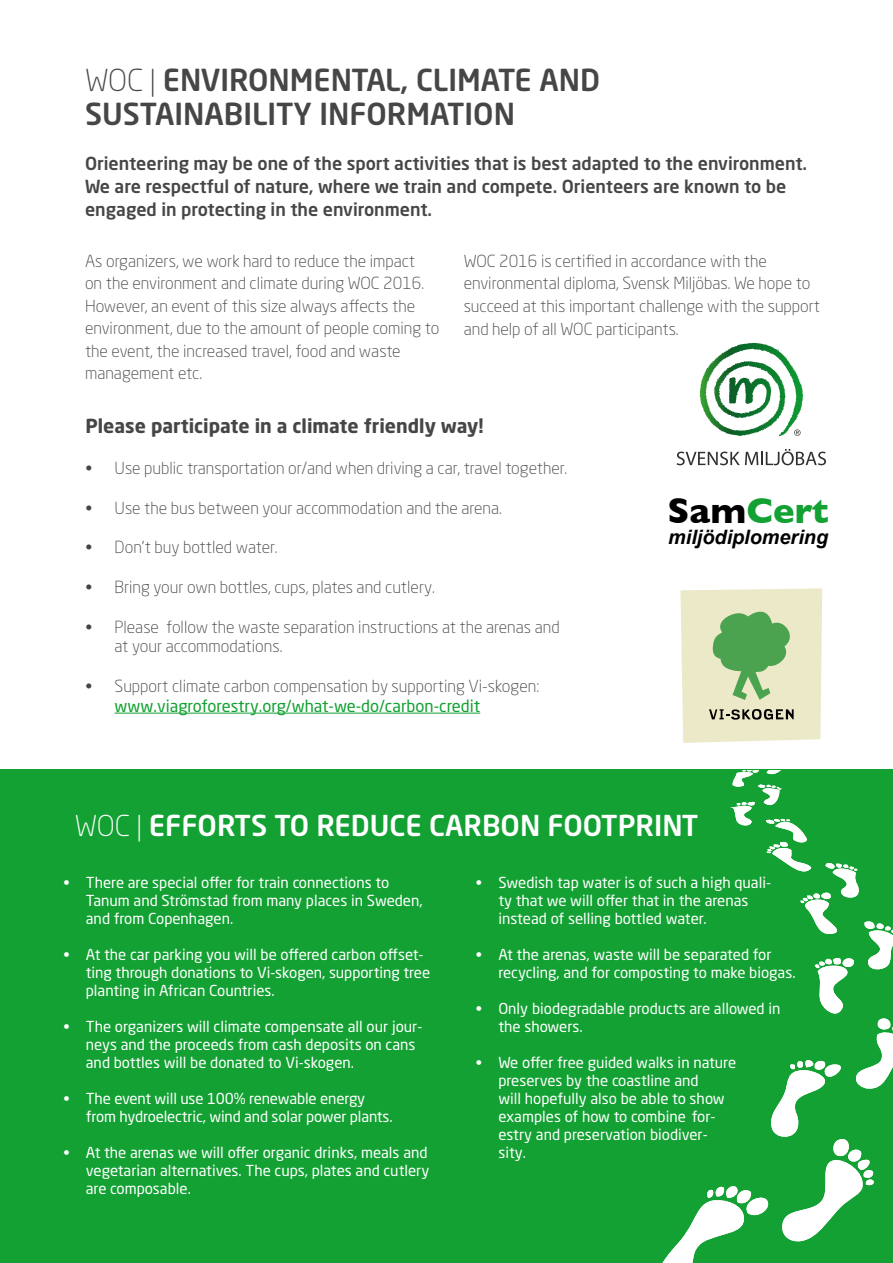
<style>
.page{position:relative;width:893px;height:1263px;background:#fff}
.page>*{position:absolute;margin:0;border:0;box-sizing:border-box;transform-origin:0 0}
.t1{font:700 36.15px "Gill Sans";color:#12a132}
.t2{font:500 30px/34.5px "Neo Sans Std";color:#454645}
.t3{font:500 28.5px "Neo Sans Std";color:#fff}
.t4{font:italic 700 19.8px "Arial";color:#000}
.t5{font:700 19.05px "Neo Sans Std";color:#454645}
.t6{font:500 17.85px/23px "Neo Sans Std";color:#454645}
.t7{font:300 16.5px/22.5px "Neo Sans Std";color:#454645}
.t8{font:16.5px "Neo Sans Std";color:#12a132}
.t9{font:15px/18px "Neo Sans Std";color:#fff}
.s1{font-weight:300}
.s2{color:#000}
</style>
<div class="page">
<hr style="left:115px;top:713px;width:365px;height:1px;background:#12a132">
<div style="left:0;top:770px;width:893px;height:493px;background:#12a132"></div>
<svg style="left:662px;top:770px;width:231px;height:493px"></svg>
<svg style="left:680px;top:588px;width:142px;height:155px;background:#cad8b0"></svg>
<svg style="left:723px;top:343px;width:30px;height:10px"></svg>
<svg style="left:677px;top:449px;width:149px;height:16px"></svg>
<svg style="left:794px;top:429px;width:6px;height:7px"></svg>
<h2 class="t2" style="left:85px;top:62px;width:517px"><span class="s1">WOC |</span> ENVIRONMENTAL, CLIMATE AND<br>SUSTAINABILITY INFORMATION</h2>
<p class="t6" style="left:85px;top:152px;width:724px">Orienteering may be one of the sport activities that is best adapted to the environment.<br>We are respectful of nature, where we train and compete. Orienteers are known to be engaged in protecting in the environment.</p>
<p class="t7" style="left:85px;top:250px;width:356px">As organizers, we work hard to reduce the impact<br>on the environment and climate during WOC 2016.<br>However, an event of this size always affects the environment, due to the amount of people coming to the event, the increased travel, food and waste management etc.</p>
<p class="t7" style="left:464px;top:250px;width:358px">WOC 2016 is certified in accordance with the environmental diploma, Svensk Miljöbas. We hope to succeed at this important challenge with the support and help of all WOC participants.</p>
<p class="t5" style="left:85px;top:414px;width:400px">Please participate in a climate friendly way!</p>
<p class="t7" style="left:85px;top:457px;width:483px">• Use public transportation or/and when driving a car, travel together.</p>
<p class="t7" style="left:85px;top:496px;width:418px">• Use the bus between your accommodation and the arena.</p>
<p class="t7" style="left:85px;top:536px;width:194px">• Don’t buy bottled water.</p>
<p class="t7" style="left:85px;top:576px;width:351px">• Bring your own bottles, cups, plates and cutlery.</p>
<p class="t7" style="left:115px;top:617px;width:447px;line-height:19.8px;text-indent:-29px">• Please follow the waste separation instructions at the arenas and at your accommodations.</p>
<p class="t7" style="left:85px;top:675px;width:455px">• Support climate carbon compensation by supporting Vi-skogen:</p>
<p class="t8" style="left:115px;top:696px;width:367px">www.viagroforestry.org/what-we-do/carbon-credit</p>
<h1 class="t1" style="left:667px;top:490px;width:163px"><span class="s2">Sam</span>Cert</h1>
<h3 class="t4" style="left:668px;top:524px;width:161px">miljödiplomering</h3>
<h3 class="t3" style="left:75px;top:808px;width:625px"><span class="s1">WOC |</span> EFFORTS TO REDUCE CARBON FOOTPRINT</h3>
<p class="t9" style="left:86px;top:873px;width:338px;text-indent:-22px">• There are special offer for train connections to<br>Tanum and Strömstad from many places in Sweden, and from Copenhagen.</p>
<p class="t9" style="left:86px;top:945px;width:346px;text-indent:-22px">• At the car parking you will be offered carbon offset&shy;ting through donations to Vi-skogen, supporting tree planting in African Countries.</p>
<p class="t9" style="left:86px;top:1017px;width:338px;text-indent:-22px">• The organizers will climate compensate all our jour&shy;neys and the proceeds from cash deposits on cans and bottles will be donated to Vi-skogen.</p>
<p class="t9" style="left:86px;top:1089px;width:308px;text-indent:-22px">• The event will use 100% renewable energy from hydroelectric, wind and solar power plants.</p>
<p class="t9" style="left:86px;top:1143px;width:345px;text-indent:-22px">• At the arenas we will offer organic drinks, meals and vegetarian alternatives. The cups, plates and cutlery are composable.</p>
<p class="t9" style="left:498px;top:873px;width:274px;text-indent:-22px">• Swedish tap water is of such a high quali&shy;ty that we will offer that in the arenas instead of selling bottled water.</p>
<p class="t9" style="left:498px;top:945px;width:299px;text-indent:-22px">• At the arenas, waste will be separated for recycling, and for composting to make biogas.</p>
<p class="t9" style="left:498px;top:999px;width:284px;text-indent:-22px">• Only biodegradable products are allowed in the showers.</p>
<p class="t9" style="left:498px;top:1053px;width:239px;text-indent:-22px">• We offer free guided walks in nature preserves by the coastline and<br>will hopefully also be able to show examples of how to combine for&shy;estry and preservation biodiver&shy;sity.</p>
</div>
